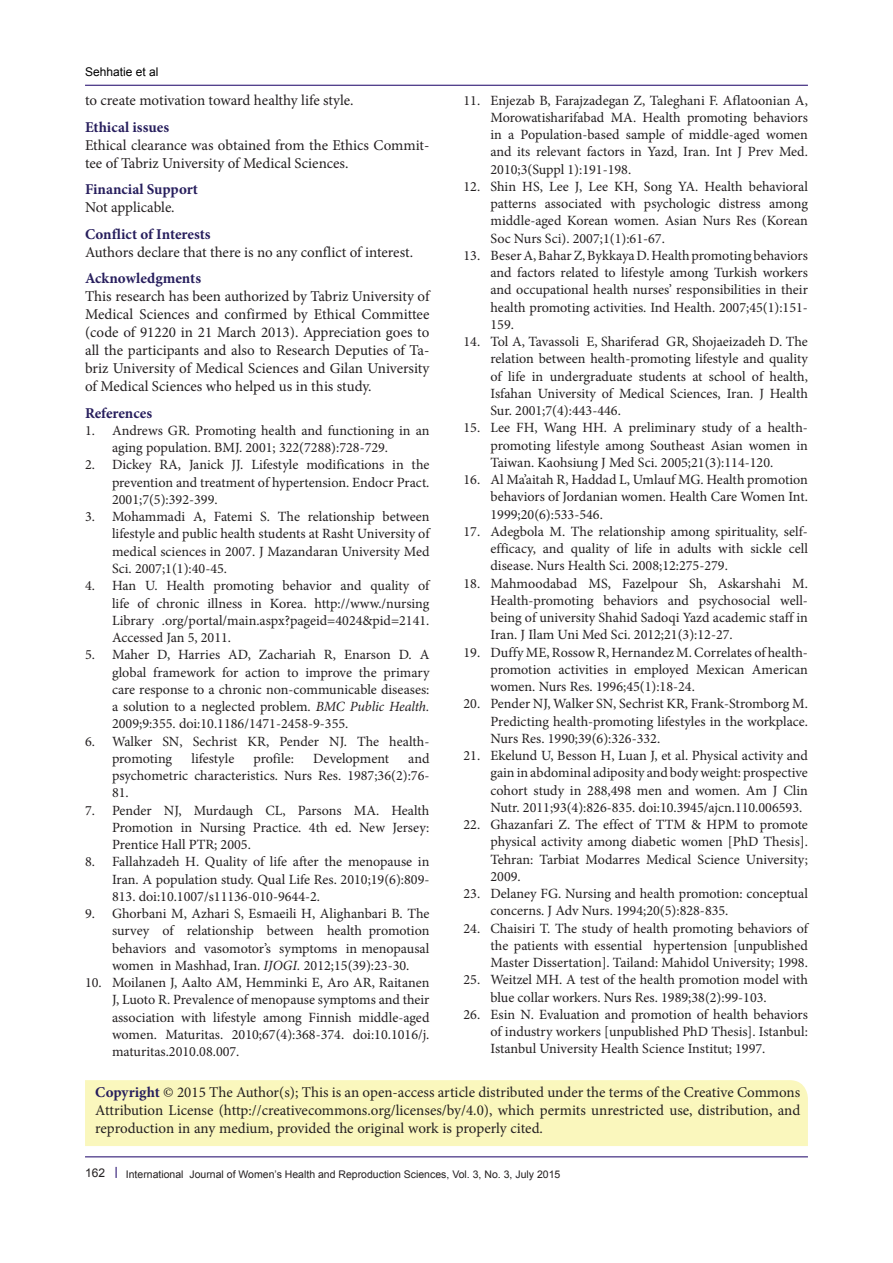
<style>
.page{position:relative;width:893px;height:1263px;background:#fff}
.page>*{position:absolute;margin:0;border:0;box-sizing:border-box;transform-origin:0 0}
.t1{font:15px/18px "Minion Pro";letter-spacing:-.005em;color:#231f20;text-align:justify}
.t2{font:700 15px "Minion Pro";color:#271e5d}
.t3{font:14.1px/17.2px "Minion Pro";color:#231f20;text-align:justify}
.t4{font:12px "Arial";color:#000001}
.t5{font:12px "Arial";color:#231f20}
.t6{font:10.5px "Arial";color:#231f20}
.s1{font-weight:700;color:#261d5c}
.s2{font-style:italic}
</style>
<div class="page">
<hr style="left:85px;top:1156px;width:723px;height:1px;background:#190066">
<hr style="left:85px;top:85px;width:723px;height:1px;background:#190066">
<div style="left:85px;top:1080px;width:723px;height:66px;background:#faf7bd"></div>
<p class="t4" style="left:85px;top:64px;width:75px">Sehhatie et al</p>
<p class="t3" style="left:490px;top:91px;width:319px;text-indent:-27px">11. Enjezab B, Farajzadegan Z, Taleghani F. Aflatoonian A, Morowatisharifabad MA. Health promoting behaviors in a Population-based sample of middle-aged women and its relevant factors in Yazd, Iran. Int J Prev Med.<br>2010;3(Suppl 1):191-198.</p>
<p class="t3" style="left:490px;top:178px;width:319px;text-indent:-27px">12. Shin HS, Lee J, Lee KH, Song YA. Health behavioral patterns associated with psychologic distress among middle-aged Korean women. Asian Nurs Res (Korean Soc Nurs Sci). 2007;1(1):61-67.</p>
<p class="t3" style="left:490px;top:247px;width:319px;text-indent:-27px">13. Beser A, Bahar Z, Bykkaya D. Health promoting behaviors and factors related to lifestyle among Turkish workers and occupational health nurses’ responsibilities in their health promoting activities. Ind Health. 2007;45(1):151- 159.</p>
<p class="t3" style="left:490px;top:333px;width:319px;text-indent:-27px">14. Tol A, Tavassoli E, Shariferad GR, Shojaeizadeh D. The relation between health-promoting lifestyle and quality of life in undergraduate students at school of health, Isfahan University of Medical Sciences, Iran. J Health Sur. 2001;7(4):443-446.</p>
<p class="t3" style="left:490px;top:419px;width:319px;text-indent:-27px">15. Lee FH, Wang HH. A preliminary study of a health&shy;promoting lifestyle among Southeast Asian women in Taiwan. Kaohsiung J Med Sci. 2005;21(3):114-120.</p>
<p class="t3" style="left:490px;top:471px;width:319px;text-indent:-27px">16. Al Ma’aitah R, Haddad L, Umlauf MG. Health promotion behaviors of Jordanian women. Health Care Women Int.<br>1999;20(6):533-546.</p>
<p class="t3" style="left:490px;top:523px;width:319px;text-indent:-27px">17. Adegbola M. The relationship among spirituality, self&shy;efficacy, and quality of life in adults with sickle cell disease. Nurs Health Sci. 2008;12:275-279.</p>
<p class="t3" style="left:490px;top:574px;width:319px;text-indent:-27px">18. Mahmoodabad MS, Fazelpour Sh, Askarshahi M.<br>Health-promoting behaviors and psychosocial well&shy;being of university Shahid Sadoqi Yazd academic staff in Iran. J Ilam Uni Med Sci. 2012;21(3):12-27.</p>
<p class="t3" style="left:490px;top:643px;width:319px;text-indent:-27px">19. Duffy ME, Rossow R, Hernandez M. Correlates of health&shy;promotion activities in employed Mexican American women. Nurs Res. 1996;45(1):18-24.</p>
<p class="t3" style="left:490px;top:695px;width:319px;text-indent:-27px">20. Pender NJ, Walker SN, Sechrist KR, Frank-Stromborg M.<br>Predicting health-promoting lifestyles in the workplace.<br>Nurs Res. 1990;39(6):326-332.</p>
<p class="t3" style="left:490px;top:747px;width:319px;text-indent:-27px">21. Ekelund U, Besson H, Luan J, et al. Physical activity and gain in abdominal adiposity and body weight: prospective cohort study in 288,498 men and women. Am J Clin Nutr. 2011;93(4):826-835. doi:10.3945/ajcn.110.006593.</p>
<p class="t3" style="left:490px;top:816px;width:319px;text-indent:-27px">22. Ghazanfari Z. The effect of TTM &amp; HPM to promote physical activity among diabetic women [PhD Thesis].<br>Tehran: Tarbiat Modarres Medical Science University; 2009.</p>
<p class="t3" style="left:490px;top:885px;width:319px;text-indent:-27px">23. Delaney FG. Nursing and health promotion: conceptual concerns. J Adv Nurs. 1994;20(5):828-835.</p>
<p class="t3" style="left:490px;top:919px;width:319px;text-indent:-27px">24. Chaisiri T. The study of health promoting behaviors of the patients with essential hypertension [unpublished Master Dissertation]. Tailand: Mahidol University; 1998.</p>
<p class="t3" style="left:490px;top:971px;width:319px;text-indent:-27px">25. Weitzel MH. A test of the health promotion model with blue collar workers. Nurs Res. 1989;38(2):99-103.</p>
<p class="t3" style="left:490px;top:1006px;width:319px;text-indent:-27px">26. Esin N. Evaluation and promotion of health behaviors of industry workers [unpublished PhD Thesis]. Istanbul:<br>Istanbul University Health Science Institut; 1997.</p>
<p class="t1" style="left:95px;top:1083px;width:706px"><span class="s1">Copyright</span> © 2015 The Author(s); This is an open-access article distributed under the terms of the Creative Commons Attribution License (http://creativecommons.org/licenses/by/4.0), which permits unrestricted use, distribution, and reproduction in any medium, provided the original work is properly cited.</p>
<p class="t1" style="left:85px;top:91px;width:270px">to create motivation toward healthy life style.</p>
<p class="t2" style="left:85px;top:116px;width:86px">Ethical issues</p>
<p class="t1" style="left:85px;top:136px;width:346px">Ethical clearance was obtained from the Ethics Commit&shy;tee of Tabriz University of Medical Sciences.</p>
<p class="t2" style="left:85px;top:179px;width:114px">Financial Support</p>
<p class="t1" style="left:85px;top:198px;width:91px">Not applicable.</p>
<p class="t2" style="left:85px;top:223px;width:127px">Conflict of Interests</p>
<p class="t1" style="left:85px;top:243px;width:330px">Authors declare that there is no any conflict of interest.</p>
<p class="t2" style="left:85px;top:268px;width:118px">Acknowledgments</p>
<p class="t1" style="left:85px;top:287px;width:346px">This research has been authorized by Tabriz University of Medical Sciences and confirmed by Ethical Committee (code of 91220 in 21 March 2013). Appreciation goes to all the participants and also to Research Deputies of Ta&shy;briz University of Medical Sciences and Gilan University of Medical Sciences who helped us in this study.</p>
<p class="t2" style="left:85px;top:402px;width:69px">References</p>
<p class="t3" style="left:112px;top:422px;width:319px;text-indent:-27px">1. Andrews GR. Promoting health and functioning in an aging population. BMJ. 2001; 322(7288):728-729.</p>
<p class="t3" style="left:112px;top:456px;width:319px;text-indent:-27px">2. Dickey RA, Janick JJ. Lifestyle modifications in the prevention and treatment of hypertension. Endocr Pract.<br>2001;7(5):392-399.</p>
<p class="t3" style="left:112px;top:508px;width:319px;text-indent:-27px">3. Mohammadi A, Fatemi S. The relationship between lifestyle and public health students at Rasht University of medical sciences in 2007. J Mazandaran University Med Sci. 2007;1(1):40-45.</p>
<p class="t3" style="left:112px;top:577px;width:319px;text-indent:-27px">4. Han U. Health promoting behavior and quality of life of chronic illness in Korea. http://www./nursing Library .org/portal/main.aspx?pageid=4024&amp;pid=2141.<br>Accessed Jan 5, 2011.</p>
<p class="t3" style="left:112px;top:646px;width:319px;text-indent:-27px">5. Maher D, Harries AD, Zachariah R, Enarson D. A global framework for action to improve the primary care response to a chronic non-communicable diseases: a solution to a neglected problem. <span class="s2">BMC Public Health.<br></span>2009;9:355. doi:10.1186/1471-2458-9-355.</p>
<p class="t3" style="left:112px;top:732px;width:319px;text-indent:-27px">6. Walker SN, Sechrist KR, Pender NJ. The health&shy;promoting</p>
<p class="t3" style="left:112px;top:750px;width:319px;text-indent:296px">and psychometric characteristics. Nurs Res. 1987;36(2):76- 81.</p>
<p class="t3" style="left:112px;top:801px;width:319px;text-indent:-27px">7. Pender NJ, Murdaugh CL, Parsons MA. Health Promotion in Nursing Practice. 4th ed. New Jersey:<br>Prentice Hall PTR; 2005.</p>
<p class="t3" style="left:112px;top:853px;width:319px;text-indent:-27px">8. Fallahzadeh H. Quality of life after the menopause in Iran. A population study. Qual Life Res. 2010;19(6):809- 813. doi:10.1007/s11136-010-9644-2.</p>
<p class="t3" style="left:112px;top:905px;width:319px;text-indent:-27px">9. Ghorbani M, Azhari S, Esmaeili H, Alighanbari B. The survey of relationship between health promotion behaviors and vasomotor’s symptoms in menopausal women in Mashhad, Iran. <span class="s2">IJOGI.</span> 2012;15(39):23-30.</p>
<p class="t3" style="left:112px;top:974px;width:319px;text-indent:-27px">10. Moilanen J, Aalto AM, Hemminki E, Aro AR, Raitanen J, Luoto R. Prevalence of menopause symptoms and their association with lifestyle among Finnish middle-aged women. Maturitas. 2010;67(4):368-374. doi:10.1016/j. maturitas.2010.08.007.</p>
<p class="t3" style="left:191px;top:750px;width:44px">lifestyle</p>
<p class="t3" style="left:254px;top:750px;width:42px">profile:</p>
<p class="t3" style="left:313px;top:750px;width:77px">Development</p>
<p class="t5" style="left:85px;top:1164px;width:22px">162</p>
<p class="t6" style="left:126px;top:1167px;width:436px">International Journal of Women’s Health and Reproduction Sciences, Vol. 3, No. 3, July 2015</p>
</div>
